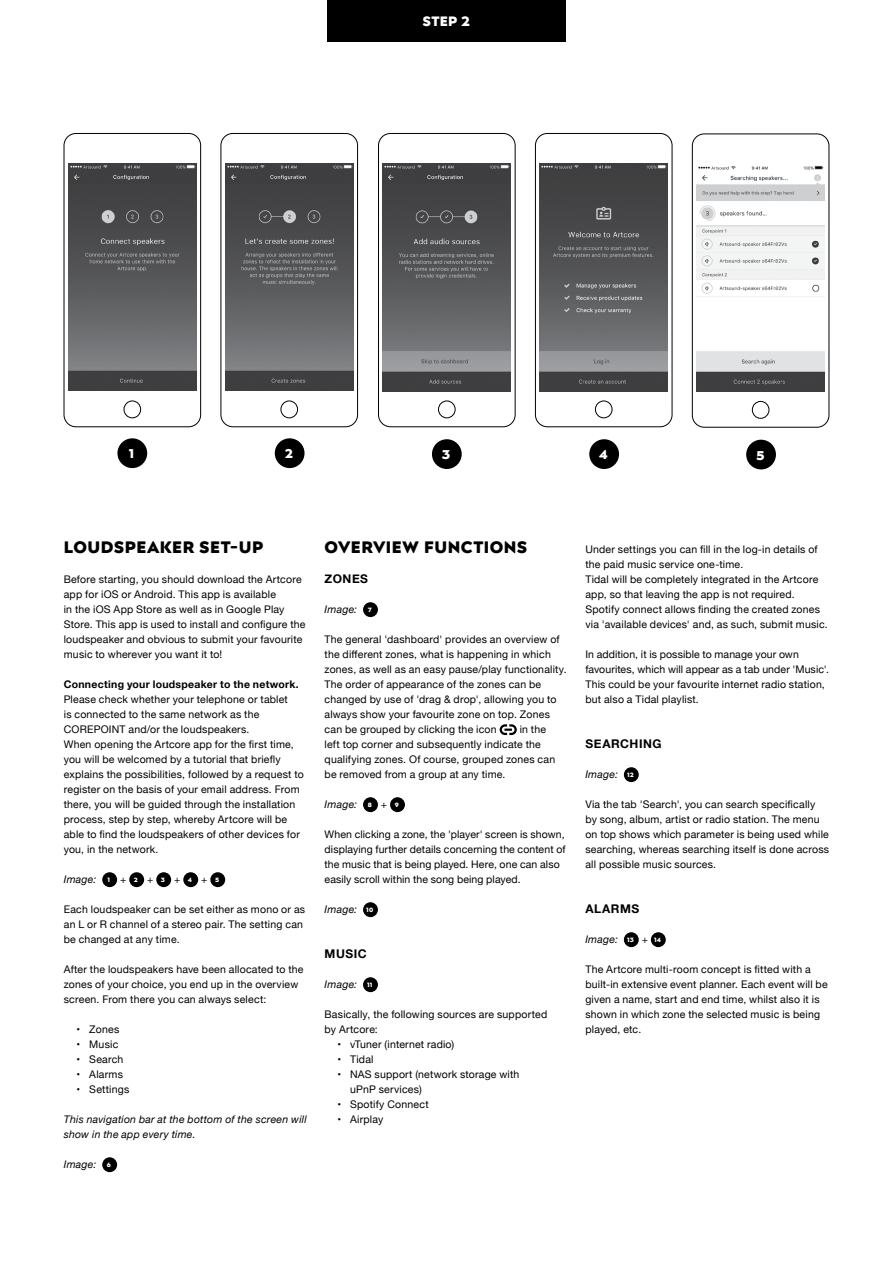
<style>
.page{position:relative;width:893px;height:1263px;background:#fff}
.page>*{position:absolute;margin:0;border:0;box-sizing:border-box;transform-origin:0 0}
.t1{font:900 16.5px "Posterama 1927";letter-spacing:.03em;color:#000}
.t2{font:900 13.5px "Posterama 1927";color:#fff}
.t3{font:900 12.6px "Posterama 1927";color:#fff}
.t4{font:700 12px "Helvetica Neue";letter-spacing:.045em;color:#000}
.t5{font:10.5px/15px "Helvetica Neue";letter-spacing:.02em;color:#000}
.t6{font:italic 10.5px/15px "Helvetica Neue";letter-spacing:.02em;color:#000}
.t7{font:700 10.5px "Helvetica Neue";letter-spacing:.025em;color:#000}
.s1{font-family:"Posterama 1927";font-weight:900;font-style:normal;font-size:6.15px;color:#fff}
.s2{font-style:normal}
</style>
<div class="page">
<div style="left:102px;top:872px;width:15px;height:15px;background:#000;border-radius:50%"></div>
<div style="left:129px;top:872px;width:15px;height:15px;background:#000;border-radius:50%"></div>
<div style="left:156px;top:872px;width:15px;height:15px;background:#000;border-radius:50%"></div>
<div style="left:183px;top:872px;width:15px;height:15px;background:#000;border-radius:50%"></div>
<div style="left:210px;top:872px;width:15px;height:15px;background:#000;border-radius:50%"></div>
<div style="left:102px;top:1157px;width:15px;height:15px;background:#000;border-radius:50%"></div>
<div style="left:363px;top:602px;width:15px;height:15px;background:#000;border-radius:50%"></div>
<div style="left:500px;top:724px;width:17px;height:11px;border:2px solid #000;border-radius:4px"></div>
<svg style="left:504px;top:724px;width:8px;height:12px"></svg>
<div style="left:363px;top:797px;width:15px;height:15px;background:#000;border-radius:50%"></div>
<div style="left:390px;top:797px;width:15px;height:15px;background:#000;border-radius:50%"></div>
<div style="left:363px;top:902px;width:15px;height:15px;background:#000;border-radius:50%"></div>
<div style="left:363px;top:977px;width:15px;height:15px;background:#000;border-radius:50%"></div>
<div style="left:624px;top:767px;width:15px;height:15px;background:#000;border-radius:50%"></div>
<div style="left:624px;top:932px;width:15px;height:15px;background:#000;border-radius:50%"></div>
<div style="left:651px;top:932px;width:15px;height:15px;background:#000;border-radius:50%"></div>
<img style="left:540px;top:164px;width:128px;height:227px">
<div style="left:595px;top:401px;width:17px;height:17px;border:1px solid #000;border-radius:50%"></div>
<div style="left:535px;top:133px;width:137px;height:294px;border:1px solid #000;border-radius:12px"></div>
<img style="left:383px;top:164px;width:128px;height:227px">
<div style="left:438px;top:401px;width:17px;height:17px;border:1px solid #000;border-radius:50%"></div>
<div style="left:378px;top:133px;width:137px;height:294px;border:1px solid #000;border-radius:12px"></div>
<div style="left:281px;top:401px;width:17px;height:17px;border:1px solid #000;border-radius:50%"></div>
<div style="left:221px;top:133px;width:137px;height:294px;border:1px solid #000;border-radius:12px"></div>
<div style="left:124px;top:401px;width:17px;height:17px;border:1px solid #000;border-radius:50%"></div>
<div style="left:64px;top:133px;width:137px;height:294px;border:1px solid #000;border-radius:12px"></div>
<img style="left:68px;top:163px;width:129px;height:228px">
<img style="left:226px;top:163px;width:128px;height:228px">
<img style="left:697px;top:165px;width:128px;height:227px">
<div style="left:752px;top:401px;width:17px;height:17px;border:1px solid #000;border-radius:50%"></div>
<div style="left:692px;top:134px;width:137px;height:293px;border:1px solid #000;border-radius:12px"></div>
<div style="left:432px;top:439px;width:30px;height:30px;background:#000;border-radius:50%"></div>
<div style="left:589px;top:439px;width:30px;height:30px;background:#000;border-radius:50%"></div>
<div style="left:117px;top:438px;width:30px;height:30px;background:#000;border-radius:50%"></div>
<div style="left:275px;top:438px;width:30px;height:30px;background:#000;border-radius:50%"></div>
<div style="left:746px;top:440px;width:30px;height:29px;background:#000;border-radius:50%"></div>
<div style="left:327px;top:0;width:239px;height:42px;background:#000"></div>
<p class="t2" style="left:423px;top:12px;width:49px">STEP 2</p>
<p class="t3" style="left:129px;top:445px;width:7px">1</p>
<p class="t3" style="left:285px;top:445px;width:10px">2</p>
<p class="t3" style="left:442px;top:446px;width:10px">3</p>
<p class="t3" style="left:599px;top:446px;width:10px">4</p>
<p class="t3" style="left:756px;top:446px;width:10px">5</p>
<h1 class="t1" style="left:64px;top:535px;width:201px">LOUDSPEAKER SET-UP</h1>
<p class="t5" style="left:64px;top:572px;width:243px">Before starting, you should download the Artcore app for iOS or Android. This app is available<br>in the iOS App Store as well as in Google Play Store. This app is used to install and configure the loudspeaker and obvious to submit your favourite music to wherever you want it to!</p>
<p class="t7" style="left:64px;top:676px;width:237px">Connecting your loudspeaker to the network.</p>
<p class="t5" style="left:64px;top:692px;width:241px">Please check whether your telephone or tablet<br>is connected to the same network as the COREPOINT and/or the loudspeakers.<br>When opening the Artcore app for the first time, you will be welcomed by a tutorial that briefly explains the possibilities, followed by a request to register on the basis of your email address. From there, you will be guided through the installation process, step by step, whereby Artcore will be able to find the loudspeakers of other devices for you, in the network.</p>
<p class="t6" style="left:64px;top:872px;width:157px">Image: <span class="s1">1</span> <span class="s2">+</span> <span class="s1">2</span> <span class="s2">+</span> <span class="s1">3</span> <span class="s2">+</span> <span class="s1">4</span> <span class="s2">+</span> <span class="s1">5</span></p>
<p class="t5" style="left:64px;top:902px;width:243px">Each loudspeaker can be set either as mono or as an L or R channel of a stereo pair. The setting can be changed at any time.</p>
<p class="t5" style="left:64px;top:962px;width:241px">After the loudspeakers have been allocated to the zones of your choice, you end up in the overview screen. From there you can always select:</p>
<p class="t5" style="left:77px;top:1022px;width:44px">• Zones</p>
<p class="t5" style="left:77px;top:1037px;width:43px">• Music</p>
<p class="t5" style="left:77px;top:1052px;width:48px">• Search</p>
<p class="t5" style="left:77px;top:1067px;width:48px">• Alarms</p>
<p class="t5" style="left:77px;top:1082px;width:54px">• Settings</p>
<p class="t6" style="left:64px;top:1112px;width:245px">This navigation bar at the bottom of the screen will show in the app every time.</p>
<p class="t6" style="left:64px;top:1157px;width:49px">Image: <span class="s1">6</span></p>
<h1 class="t1" style="left:325px;top:535px;width:204px">OVERVIEW FUNCTIONS</h1>
<p class="t4" style="left:325px;top:569px;width:45px">ZONES</p>
<p class="t6" style="left:325px;top:602px;width:49px">Image: <span class="s1">7</span></p>
<p class="t5" style="left:325px;top:632px;width:244px">The general 'dashboard' provides an overview of the different zones, what is happening in which zones, as well as an easy pause/play functionality.<br>The order of appearance of the zones can be changed by use of 'drag &amp; drop', allowing you to always show your favourite zone on top. Zones can be grouped by clicking the icon</p>
<p class="t5" style="left:325px;top:722px;width:232px;text-indent:195px">in the left top corner and subsequently indicate the qualifying zones. Of course, grouped zones can be removed from a group at any time.</p>
<p class="t6" style="left:325px;top:797px;width:76px">Image: <span class="s1">8</span> <span class="s2">+</span> <span class="s1">9</span></p>
<p class="t5" style="left:325px;top:827px;width:242px">When clicking a zone, the 'player' screen is shown, displaying further details concerning the content of the music that is being played. Here, one can also easily scroll within the song being played.</p>
<p class="t6" style="left:325px;top:902px;width:50px">Image: <span class="s1">10</span></p>
<p class="t4" style="left:325px;top:944px;width:44px">MUSIC</p>
<p class="t6" style="left:325px;top:977px;width:49px">Image: <span class="s1">11</span></p>
<p class="t5" style="left:325px;top:1007px;width:224px">Basically, the following sources are supported by Artcore:</p>
<p class="t5" style="left:337px;top:1037px;width:119px">• vTuner (internet radio)</p>
<p class="t5" style="left:337px;top:1052px;width:38px">• Tidal</p>
<p class="t5" style="left:350px;top:1067px;width:171px;text-indent:-13px">• NAS support (network storage with uPnP services)</p>
<p class="t5" style="left:337px;top:1097px;width:93px">• Spotify Connect</p>
<p class="t5" style="left:337px;top:1112px;width:48px">• Airplay</p>
<p class="t5" style="left:585px;top:542px;width:244px">Under settings you can fill in the log-in details of the paid music service one-time.<br>Tidal will be completely integrated in the Artcore app, so that leaving the app is not required.<br>Spotify connect allows finding the created zones via 'available devices' and, as such, submit music.</p>
<p class="t5" style="left:585px;top:647px;width:245px">In addition, it is possible to manage your own favourites, which will appear as a tab under 'Music'.<br>This could be your favourite internet radio station, but also a Tidal playlist.</p>
<p class="t4" style="left:585px;top:734px;width:78px">SEARCHING</p>
<p class="t6" style="left:585px;top:767px;width:50px">Image: <span class="s1">12</span></p>
<p class="t5" style="left:585px;top:797px;width:245px">Via the tab 'Search', you can search specifically by song, album, artist or radio station. The menu on top shows which parameter is being used while searching, whereas searching itself is done across all possible music sources.</p>
<p class="t4" style="left:585px;top:899px;width:55px">ALARMS</p>
<p class="t6" style="left:585px;top:932px;width:77px">Image: <span class="s1">13</span> <span class="s2">+</span> <span class="s1">14</span></p>
<p class="t5" style="left:585px;top:962px;width:244px">The Artcore multi-room concept is fitted with a built-in extensive event planner. Each event will be given a name, start and end time, whilst also it is shown in which zone the selected music is being played, etc.</p>
</div>
